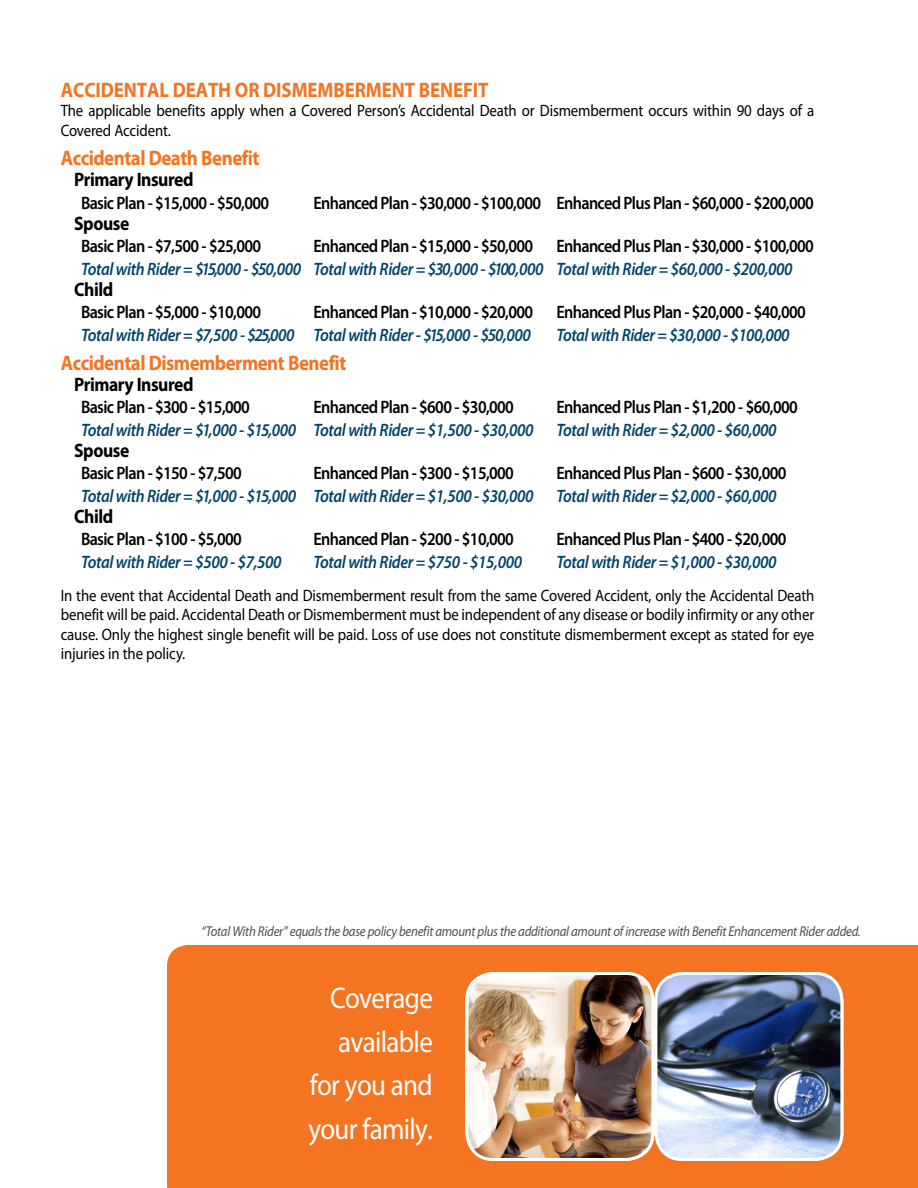
<style>
.page{position:relative;width:918px;height:1188px;background:#fff}
.page>*{position:absolute;margin:0;border:0;box-sizing:border-box;transform-origin:0 0}
.t1{font:30px/43.5px "Myriad Pro";letter-spacing:-.025em;color:#fff;text-align:right;scale:.9 1}
.t2{font:700 21px "Myriad Pro";letter-spacing:-.025em;color:#f47421;scale:.9 1}
.t3{font:700 21px "Myriad Pro";letter-spacing:-.005em;color:#f47421;scale:.9 1}
.t4{font:700 19.5px "Myriad Pro";letter-spacing:-.025em;color:#000;scale:.9 1}
.t5{font:600 18px "Myriad Pro";letter-spacing:-.04em;color:#000;scale:.9 1}
.t6{font:italic 600 18px "Myriad Pro";letter-spacing:-.025em;color:#00446a;scale:.9 1}
.t7{font:16.5px/19.5px "Myriad Pro";letter-spacing:-.01em;color:#000;scale:.9 1}
.t8{font:italic 14.25px "Myriad Pro";letter-spacing:-.02em;color:#4d4d4f;scale:.9 1}
</style>
<div class="page">
<div style="left:167px;top:945px;width:751px;height:243px;background:#f47421"></div>
<img style="left:656px;top:975px;width:186px;height:185px">
<div style="left:654px;top:972px;width:189px;height:189px;border:3px solid #fff;border-radius:27px"></div>
<img style="left:467px;top:974px;width:186px;height:186px">
<div style="left:465px;top:972px;width:189px;height:189px;border:3px solid #fff;border-radius:27px"></div>
<p class="t3" style="left:61px;top:76px;width:477px">Accidental Death or Dismemberment Benefit</p>
<p class="t7" style="left:61px;top:101px;width:839px">The applicable benefits apply when a Covered Person’s Accidental Death or Dismemberment occurs within 90 days of a<br>Covered Accident.</p>
<p class="t2" style="left:61px;top:144px;width:222px">Accidental Death Benefit</p>
<p class="t4" style="left:74px;top:167px;width:134px">Primary Insured</p>
<p class="t5" style="left:81px;top:191px;width:211px">Basic Plan - $15,000 - $50,000</p>
<p class="t5" style="left:314px;top:191px;width:557px">Enhanced Plan - $30,000 - $100,000 Enhanced Plus Plan - $60,000 - $200,000</p>
<p class="t4" style="left:74px;top:210px;width:63px">Spouse</p>
<p class="t5" style="left:81px;top:235px;width:202px">Basic Plan - $7,500 - $25,000</p>
<p class="t5" style="left:314px;top:235px;width:246px">Enhanced Plan - $15,000 - $50,000</p>
<p class="t5" style="left:557px;top:235px;width:287px">Enhanced Plus Plan - $30,000 - $100,000</p>
<p class="t6" style="left:81px;top:257px;width:792px">Total with Rider = $15,000 - $50,000 Total with Rider = $30,000 - $100,000 Total with Rider = $60,000 - $200,000</p>
<p class="t4" style="left:74px;top:276px;width:45px">Child</p>
<p class="t5" style="left:81px;top:301px;width:202px">Basic Plan - $5,000 - $10,000</p>
<p class="t5" style="left:314px;top:301px;width:246px">Enhanced Plan - $10,000 - $20,000</p>
<p class="t5" style="left:557px;top:301px;width:279px">Enhanced Plus Plan - $20,000 - $40,000</p>
<p class="t6" style="left:81px;top:323px;width:501px">Total with Rider = $7,500 - $25,000 Total with Rider - $15,000 - $50,000</p>
<p class="t6" style="left:557px;top:323px;width:261px">Total with Rider = $30,000 - $100,000</p>
<p class="t2" style="left:61px;top:349px;width:319px">Accidental Dismemberment Benefit</p>
<p class="t4" style="left:74px;top:371px;width:134px">Primary Insured</p>
<p class="t5" style="left:81px;top:396px;width:189px">Basic Plan - $300 - $15,000</p>
<p class="t5" style="left:314px;top:396px;width:224px">Enhanced Plan - $600 - $30,000</p>
<p class="t5" style="left:557px;top:396px;width:270px">Enhanced Plus Plan - $1,200 - $60,000</p>
<p class="t6" style="left:81px;top:418px;width:504px">Total with Rider = $1,000 - $15,000 Total with Rider = $1,500 - $30,000</p>
<p class="t6" style="left:557px;top:418px;width:246px">Total with Rider = $2,000 - $60,000</p>
<p class="t4" style="left:74px;top:437px;width:63px">Spouse</p>
<p class="t5" style="left:81px;top:462px;width:180px">Basic Plan - $150 - $7,500</p>
<p class="t5" style="left:314px;top:462px;width:224px">Enhanced Plan - $300 - $15,000</p>
<p class="t5" style="left:557px;top:462px;width:257px">Enhanced Plus Plan - $600 - $30,000</p>
<p class="t6" style="left:81px;top:484px;width:504px">Total with Rider = $1,000 - $15,000 Total with Rider = $1,500 - $30,000</p>
<p class="t6" style="left:557px;top:484px;width:246px">Total with Rider = $2,000 - $60,000</p>
<p class="t4" style="left:74px;top:503px;width:45px">Child</p>
<p class="t5" style="left:81px;top:528px;width:180px">Basic Plan - $100 - $5,000</p>
<p class="t5" style="left:314px;top:528px;width:224px">Enhanced Plan - $200 - $10,000</p>
<p class="t5" style="left:557px;top:528px;width:257px">Enhanced Plus Plan - $400 - $20,000</p>
<p class="t6" style="left:81px;top:550px;width:224px">Total with Rider = $500 - $7,500</p>
<p class="t6" style="left:314px;top:550px;width:233px">Total with Rider = $750 - $15,000</p>
<p class="t6" style="left:557px;top:550px;width:246px">Total with Rider = $1,000 - $30,000</p>
<p class="t7" style="left:61px;top:585px;width:839px;text-align:justify">In the event that Accidental Death and Dismemberment result from the same Covered Accident, only the Accidental Death benefit will be paid. Accidental Death or Dismemberment must be independent of any disease or bodily infirmity or any other cause. Only the highest single benefit will be paid. Loss of use does not constitute dismemberment except as stated for eye injuries in the policy.</p>
<p class="t8" style="left:201px;top:922px;width:734px">“Total With Rider” equals the base policy benefit amount plus the additional amount of increase with Benefit Enhancement Rider added.</p>
<h1 class="t1" style="left:308px;top:976px;width:140px">Coverage available for you and your family.</h1>
</div>
